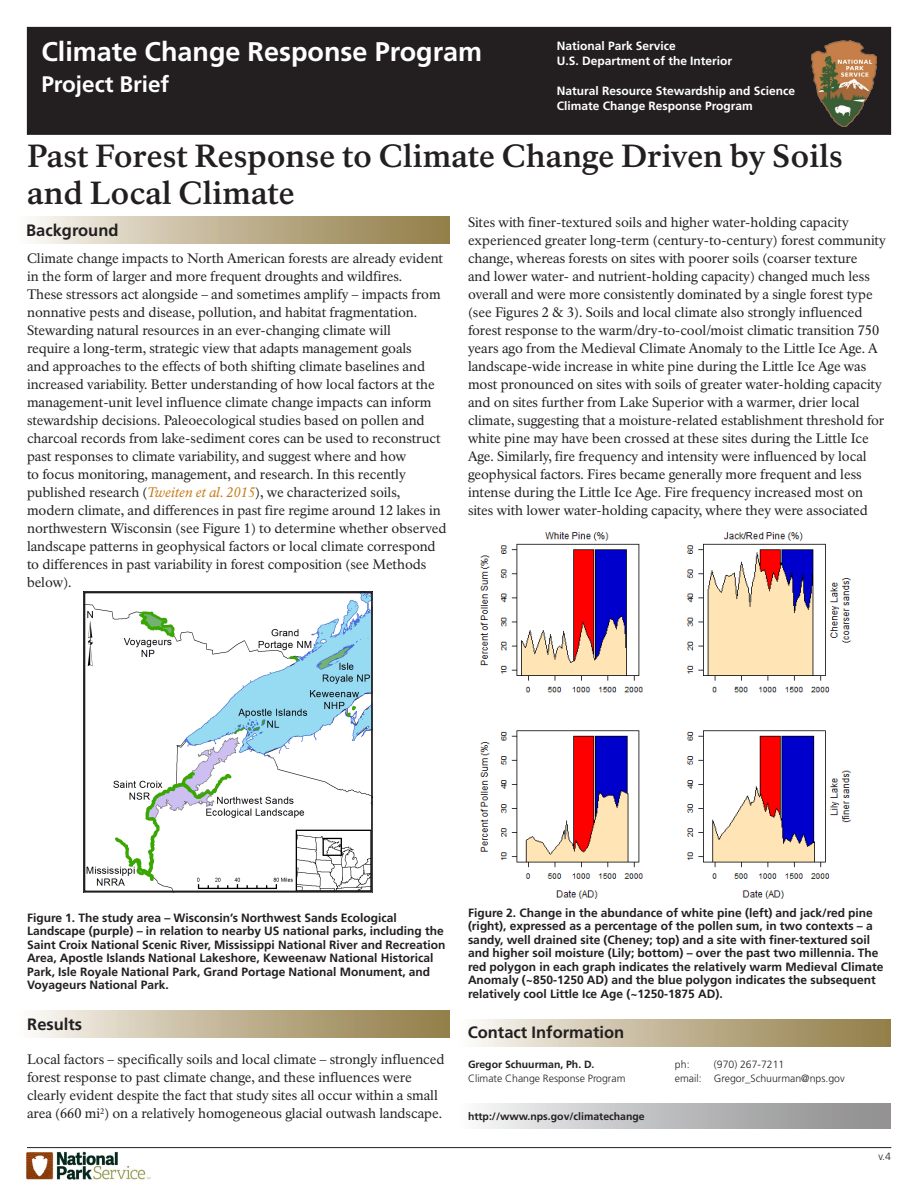
<style>
.page{position:relative;width:918px;height:1188px;background:#fff}
.page>*{position:absolute;margin:0;border:0;box-sizing:border-box;transform-origin:0 0}
.Site_Bulletin_Title{font:700 31.5px/37.8px "NPS Rawlinson OT";color:#231f20}
.Black-band_site_name{font:700 27px "Frutiger LT Std";color:#fff}
.Black-band_site_name-2{font:700 22.5px "Frutiger LT Std";color:#fff}
.Head-A{font:700 16.5px "Frutiger LT Std";color:#231f20}
.Bulleted_list{font:13.5px/18px "NPS Rawlinson OT";color:#231f20}
.t1{font:700 12px/13.5px "Frutiger LT Std";color:#231f20}
.Black-band__DOI_NPS{font:700 12px "Frutiger LT Std";color:#fff}
.Box-text-bold__left{font:300 10.5px "Frutiger LT Std";color:#231f20}
.Box-text-bold__left-2{font:700 10.5px "Frutiger LT Std";color:#231f20}
.Box-text__left_and_r{font:300 10.5px "Frutiger LT Std";color:#231f20}
.s1{font-style:italic;color:#c67910}
</style>
<div class="page">
<hr style="left:27px;top:1147px;width:864px;height:1px;background:#231f20">
<div style="left:27px;top:27px;width:864px;height:107px;background:#231f20"></div>
<div style="left:27px;top:27px;width:864px;height:108px;border:1px solid #231f20"></div>
<img style="left:811px;top:40px;width:66px;height:86px">
<div style="left:15px;top:216px;width:435px;height:27px;background:linear-gradient(to right,#f9f6f2,#8e7840)"></div>
<div style="left:457px;top:1019px;width:434px;height:27px;background:linear-gradient(to right,#f9f6f2,#8e7941)"></div>
<div style="left:457px;top:1103px;width:434px;height:26px;background:linear-gradient(to right,#f4f5f6,#8a8989)"></div>
<div style="left:16px;top:1011px;width:434px;height:27px;background:linear-gradient(to right,#f9f6f2,#8e7941)"></div>
<img style="left:481px;top:532px;width:371px;height:366px">
<img style="left:87px;top:595px;width:283px;height:294px">
<div style="left:84px;top:592px;width:289px;height:300px;border:2px solid #231f20"></div>
<img style="left:26px;top:1151px;width:124px;height:29px">
<p class="Black-band_site_name" style="left:41px;top:36px;width:442px">Climate Change Response Program</p>
<p class="Black-band__DOI_NPS" style="left:557px;top:38px;width:121px">National Park Service</p>
<p class="Black-band__DOI_NPS" style="left:557px;top:53px;width:177px">U.S. Department of the Interior</p>
<p class="Black-band__DOI_NPS" style="left:557px;top:83px;width:240px">Natural Resource Stewardship and Science</p>
<p class="Black-band__DOI_NPS" style="left:557px;top:98px;width:197px">Climate Change Response Program</p>
<p class="Site_Bulletin_Title" style="left:27px;top:137px;width:817px">Past Forest Response to Climate Change Driven by Soils and Local Climate</p>
<p class="Head-A" style="left:26px;top:220px;width:94px">Background</p>
<p class="Black-band_site_name-2" style="left:41px;top:70px;width:130px">Project Brief</p>
<p class="Bulleted_list" style="left:468px;top:213px;width:419px">Sites with finer-textured soils and higher water-holding capacity experienced greater long-term (century-to-century) forest community change, whereas forests on sites with poorer soils (coarser texture<br>and lower water- and nutrient-holding capacity) changed much less overall and were more consistently dominated by a single forest type (see Figures 2 &amp; 3). Soils and local climate also strongly influenced forest response to the warm/dry-to-cool/moist climatic transition 750 years ago from the Medieval Climate Anomaly to the Little Ice Age. A landscape-wide increase in white pine during the Little Ice Age was most pronounced on sites with soils of greater water-holding capacity and on sites further from Lake Superior with a warmer, drier local climate, suggesting that a moisture-related establishment threshold for white pine may have been crossed at these sites during the Little Ice Age. Similarly, fire frequency and intensity were influenced by local geophysical factors. Fires became generally more frequent and less intense during the Little Ice Age. Fire frequency increased most on sites with lower water-holding capacity, where they were associated</p>
<p class="Bulleted_list" style="left:27px;top:249px;width:421px">Climate change impacts to North American forests are already evident in the form of larger and more frequent droughts and wildfires.<br>These stressors act alongside – and sometimes amplify – impacts from nonnative pests and disease, pollution, and habitat fragmentation.<br>Stewarding natural resources in an ever-changing climate will<br>require a long-term, strategic view that adapts management goals<br>and approaches to the effects of both shifting climate baselines and increased variability. Better understanding of how local factors at the management-unit level influence climate change impacts can inform stewardship decisions. Paleoecological studies based on pollen and charcoal records from lake-sediment cores can be used to reconstruct past responses to climate variability, and suggest where and how<br>to focus monitoring, management, and research. In this recently published research (<span class="s1">Tweiten et al. 2015</span>), we characterized soils, modern climate, and differences in past fire regime around 12 lakes in northwestern Wisconsin (see Figure 1) to determine whether observed landscape patterns in geophysical factors or local climate correspond to differences in past variability in forest composition (see Methods below).</p>
<p class="t1" style="left:27px;top:911px;width:420px">Figure 1. The study area – Wisconsin’s Northwest Sands Ecological Landscape (purple) – in relation to nearby US national parks, including the Saint Croix National Scenic River, Mississippi National River and Recreation Area, Apostle Islands National Lakeshore, Keweenaw National Historical Park, Isle Royale National Park, Grand Portage National Monument, and Voyageurs National Park.</p>
<p class="Head-A" style="left:27px;top:1015px;width:56px">Results</p>
<p class="Bulleted_list" style="left:27px;top:1051px;width:419px">Local factors – specifically soils and local climate – strongly influenced forest response to past climate change, and these influences were clearly evident despite the fact that study sites all occur within a small area (660 mi<sup>2</sup>) on a relatively homogeneous glacial outwash landscape.</p>
<p class="t1" style="left:468px;top:906px;width:417px">Figure 2. Change in the abundance of white pine (left) and jack/red pine (right), expressed as a percentage of the pollen sum, in two contexts – a sandy, well drained site (Cheney; top) and a site with finer-textured soil and higher soil moisture (Lily; bottom) – over the past two millennia. The red polygon in each graph indicates the relatively warm Medieval Climate Anomaly (~850-1250 AD) and the blue polygon indicates the subsequent relatively cool Little Ice Age (~1250-1875 AD).</p>
<p class="Head-A" style="left:468px;top:1023px;width:158px">Contact Information</p>
<p class="Box-text-bold__left-2" style="left:468px;top:1058px;width:128px">Gregor Schuurman, Ph. D.</p>
<p class="Box-text-bold__left" style="left:675px;top:1058px;width:16px">ph:</p>
<p class="Box-text-bold__left" style="left:714px;top:1058px;width:72px">(970) 267-7211</p>
<p class="Box-text-bold__left" style="left:468px;top:1072px;width:159px">Climate Change Response Program</p>
<p class="Box-text-bold__left" style="left:675px;top:1072px;width:171px">email: Gregor_Schuurman@nps.gov</p>
<p class="Box-text-bold__left-2" style="left:468px;top:1110px;width:178px">http://www.nps.gov/climatechange</p>
<p class="Box-text__left_and_r" style="left:878px;top:1150px;width:14px">v.4</p>
</div>
